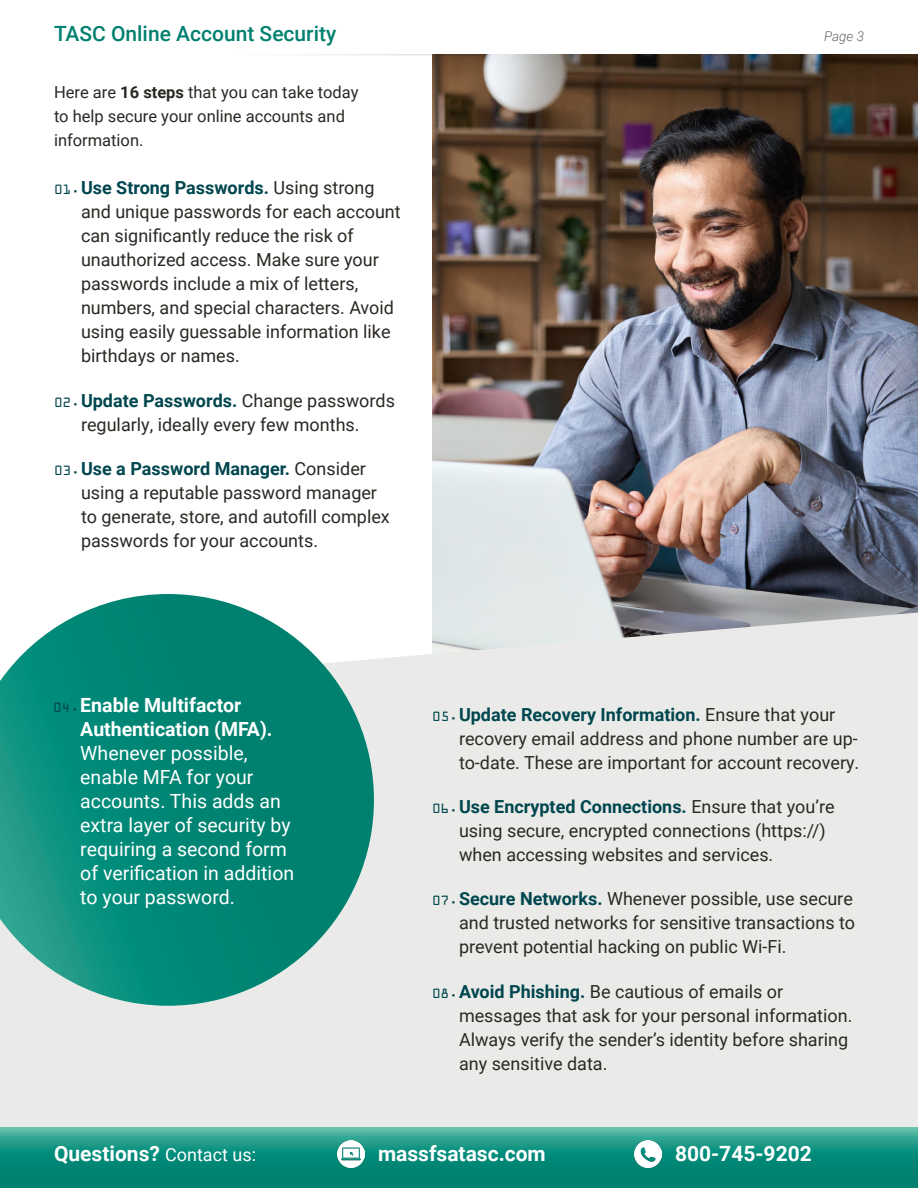
<style>
.page{position:relative;width:918px;height:1188px;background:#fff}
.page>*{position:absolute;margin:0;border:0;box-sizing:border-box;transform-origin:0 0}
.t1{font:700 21px "Roboto";color:#fff}
.t2{font:500 21px "Roboto";color:#00806f}
.t3{font:19.5px/24px "Roboto";color:#fff}
.t4{font:18px/24px "Roboto";color:#2b2824}
.t5{font:16.5px/24px "Roboto";color:#2b2824}
.t6{font:italic 300 13.5px "Roboto";color:#62656a}
.s1{font-weight:700}
.s2{font-family:"OCRA Extended";font-size:14.25px;color:#00464e}
.s3{font-weight:700;color:#00464e}
.s4{font-weight:400;font-size:18px}
</style>
<div class="page">
<hr style="left:0;top:54px;width:918px;height:2px;background:#9d9fa1">
<img style="left:432px;top:54px;width:486px;height:559px">
<div style="left:0;top:613px;width:918px;height:514px;background:#eaebe9"></div>
<svg style="left:0;top:594px;width:374px;height:412px;background:#2e9a8c"></svg>
<svg style="left:0;top:1127px;width:918px;height:61px;background:#159280"></svg>
<img style="left:634px;top:1141px;width:27px;height:27px">
<img style="left:337px;top:1141px;width:27px;height:27px">
<p class="t2" style="left:54px;top:18px;width:284px">TASC Online Account Security</p>
<p class="t6" style="left:824px;top:26px;width:41px">Page 3</p>
<p class="t5" style="left:54px;top:80px;width:306px">Here are <span class="s1">16 steps</span> that you can take today to help secure your online accounts and information.</p>
<p class="t4" style="left:81px;top:175px;width:321px;text-indent:-27px"><span class="s2">01.</span><span class="s3">Use Strong Passwords.</span> Using strong and unique passwords for each account can significantly reduce the risk of unauthorized access. Make sure your passwords include a mix of letters, numbers, and special characters. Avoid using easily guessable information like birthdays or names.</p>
<p class="t4" style="left:54px;top:388px;width:343px;text-align:center"><span class="s2">02.</span><span class="s3">Update Passwords.</span> Change passwords regularly, ideally every few months.</p>
<p class="t4" style="left:81px;top:456px;width:310px;text-indent:-27px"><span class="s2">03.</span><span class="s3">Use a Password Manager.</span> Consider using a reputable password manager to generate, store, and autofill complex passwords for your accounts.</p>
<p class="t3" style="left:80px;top:693px;width:215px;text-indent:-27px"><span class="s2">04.</span><span class="s1">Enable Multifactor<br>Authentication (MFA).<br></span>Whenever possible, enable MFA for your accounts. This adds an extra layer of security by requiring a second form of verification in addition to your password.</p>
<p class="t4" style="left:459px;top:702px;width:402px;text-indent:-27px"><span class="s2">05.</span><span class="s3">Update Recovery Information.</span> Ensure that your recovery email address and phone number are up&shy;to-date. These are important for account recovery.</p>
<p class="t4" style="left:459px;top:794px;width:377px;text-indent:-27px"><span class="s2">06.</span><span class="s3">Use Encrypted Connections.</span> Ensure that you’re using secure, encrypted connections (https://) when accessing websites and services.</p>
<p class="t4" style="left:459px;top:886px;width:398px;text-align:justify;text-indent:-27px"><span class="s2">07.</span><span class="s3">Secure Networks.</span> Whenever possible, use secure and trusted networks for sensitive transactions to prevent potential hacking on public Wi-Fi.</p>
<p class="t4" style="left:459px;top:979px;width:395px;text-indent:-27px"><span class="s2">08.</span><span class="s3">Avoid Phishing.</span> Be cautious of emails or messages that ask for your personal information.<br>Always verify the sender’s identity before sharing any sensitive data.</p>
<p class="t1" style="left:54px;top:1139px;width:204px">Questions? <span class="s4">Contact us:</span></p>
<p class="t1" style="left:378px;top:1139px;width:169px">massfsatasc.com</p>
<p class="t1" style="left:675px;top:1139px;width:138px">800-745-9202</p>
</div>
